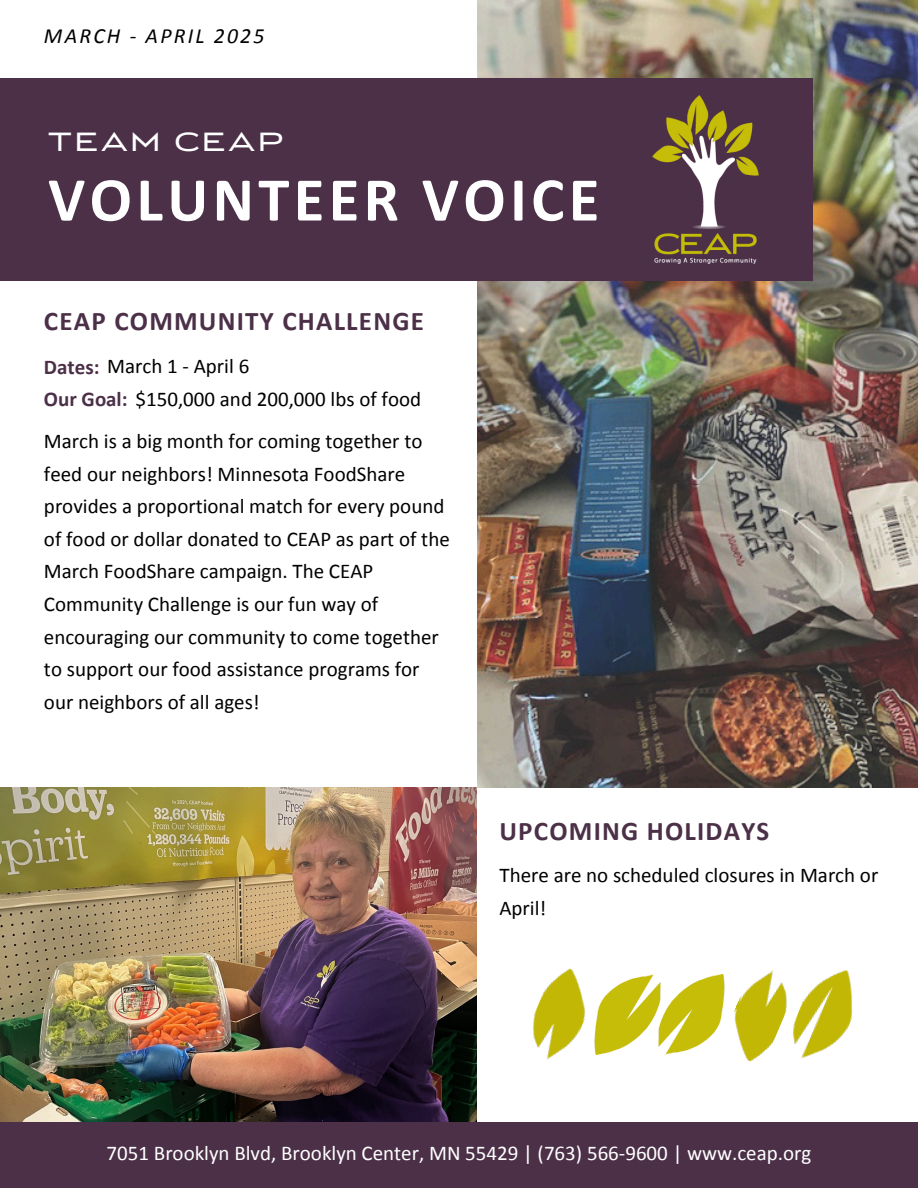
<style>
.page{position:relative;width:918px;height:1188px;background:#fff}
.page>*{position:absolute;margin:0;border:0;box-sizing:border-box;transform-origin:0 0}
.t1{font:700 62.85px "Calibri";letter-spacing:.07em;color:#fff}
.t2{font:29.4px "Luxury Gold";letter-spacing:.1em;color:#fff}
.t3{font:700 27px "Calibri";letter-spacing:.045em;color:#4b3048}
.t4{font:italic 21.75px "Calibri";letter-spacing:.1em;color:#000}
.t5{font:21px/32.7px "Calibri";color:#000}
.t6{font:21px "Calibri";color:#fff}
.s1{font-weight:700;color:#4b3048}
</style>
<div class="page">
<img style="left:477px;top:0;width:441px;height:788px">
<img style="left:0;top:787px;width:477px;height:335px">
<div style="left:0;top:1122px;width:918px;height:66px;background:#4b3048"></div>
<div style="left:0;top:78px;width:813px;height:203px;background:#4b3048"></div>
<img style="left:652px;top:96px;width:107px;height:167px">
<img style="left:601px;top:974px;width:55px;height:81px">
<img style="left:533px;top:968px;width:68px;height:92px">
<img style="left:656px;top:975px;width:62px;height:80px">
<img style="left:718px;top:970px;width:65px;height:92px">
<img style="left:783px;top:970px;width:70px;height:89px">
<p class="t4" style="left:44px;top:27px;width:222px">MARCH - APRIL 2025</p>
<h3 class="t2" style="left:48px;top:128px;width:237px">TEAM CEAP</h3>
<h1 class="t1" style="left:48px;top:173px;width:553px">VOLUNTEER VOICE</h1>
<h4 class="t3" style="left:44px;top:310px;width:381px">CEAP COMMUNITY CHALLENGE</h4>
<h5 class="t5" style="left:44px;top:352px;width:207px"><span class="s1">Dates:</span> March 1 - April 6</h5>
<p class="t5" style="left:44px;top:384px;width:379px"><span class="s1">Our Goal:</span> $150,000 and 200,000 lbs of food</p>
<h5 class="t5" style="left:44px;top:426px;width:407px">March is a big month for coming together to feed our neighbors! Minnesota FoodShare provides a proportional match for every pound of food or dollar donated to CEAP as part of the March FoodShare campaign. The CEAP Community Challenge is our fun way of encouraging our community to come together to support our food assistance programs for our neighbors of all ages!</h5>
<h2 class="t3" style="left:499px;top:820px;width:271px">UPCOMING HOLIDAYS</h2>
<p class="t5" style="left:499px;top:860px;width:380px">There are no scheduled closures in March or<br>April!</p>
<p class="t6" style="left:107px;top:1144px;width:706px">7051 Brooklyn Blvd, Brooklyn Center, MN 55429 | (763) 566-9600 | www.ceap.org</p>
</div>
